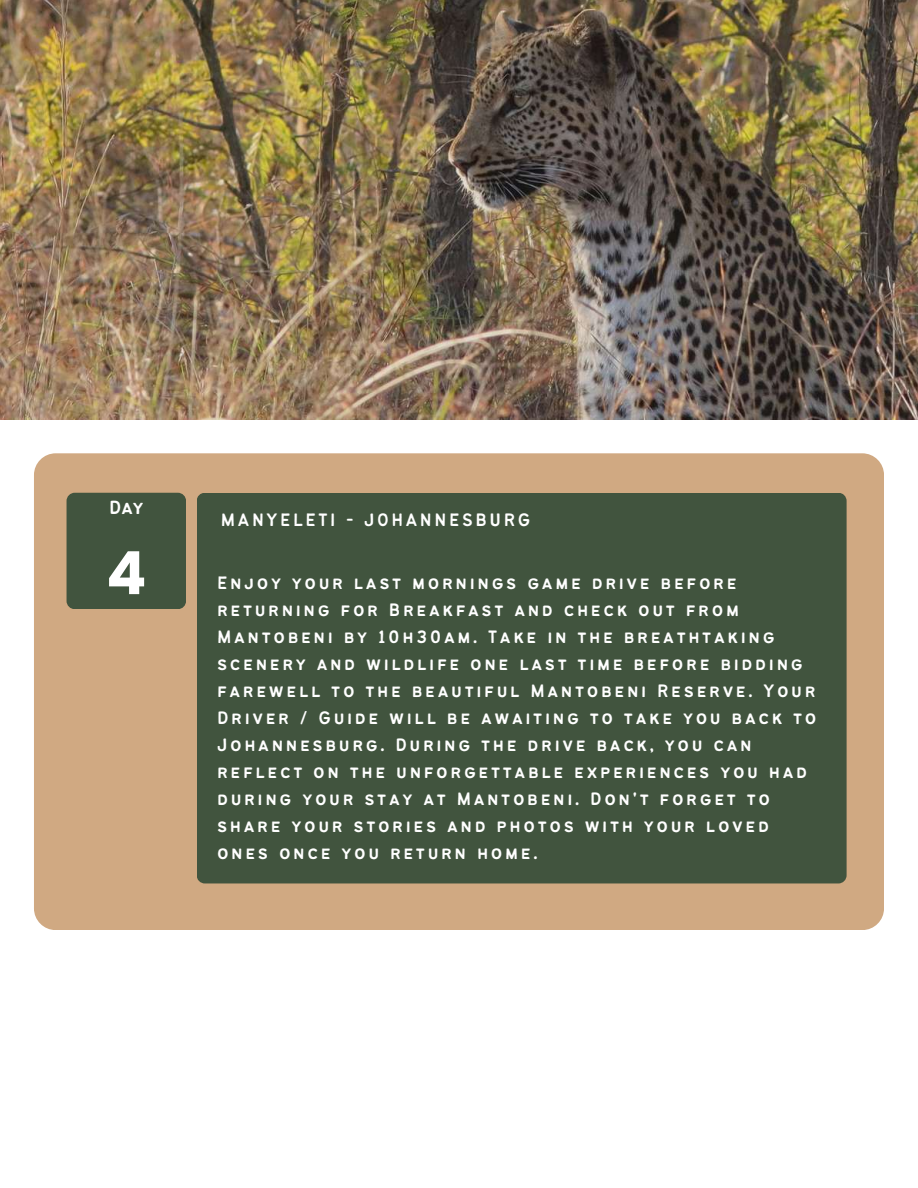
<style>
.page{position:relative;width:918px;height:1188px;background:#fff}
.page>*{position:absolute;margin:0;border:0;box-sizing:border-box;transform-origin:0 0}
.t1{font:700 59.55px "Poppins";color:#fff}
.t2{font:21px "Bantayog";color:#fff}
.t3{font:19.8px/27px "Bantayog";letter-spacing:.13em;color:#fff}
</style>
<div class="page">
<img style="left:0;top:0;width:918px;height:420px">
<div style="left:34px;top:453px;width:850px;height:477px;background:#d0a982;border-radius:22px"></div>
<div style="left:197px;top:493px;width:650px;height:390px;background:#41543e;border-radius:8px"></div>
<div style="left:67px;top:493px;width:119px;height:116px;background:#41543e;border-radius:8px"></div>
<p class="t2" style="left:109px;top:499px;width:36px">Day</p>
<h1 class="t1" style="left:106px;top:532px;width:42px">4</h1>
<p class="t3" style="left:221px;top:508px;width:311px">MANYELETI - JOHANNESBURG</p>
<p class="t3" style="left:217px;top:570px;width:601px">Enjoy your last mornings game drive before returning for Breakfast and check out from Mantobeni by 10h30am. Take in the breathtaking scenery and wildlife one last time before bidding farewell to the beautiful Mantobeni Reserve. Your Driver / Guide will be awaiting to take you back to Johannesburg. During the drive back, you can reflect on the unforgettable experiences you had during your stay at Mantobeni. Don't forget to share your stories and photos with your loved ones once you return home.</p>
</div>
